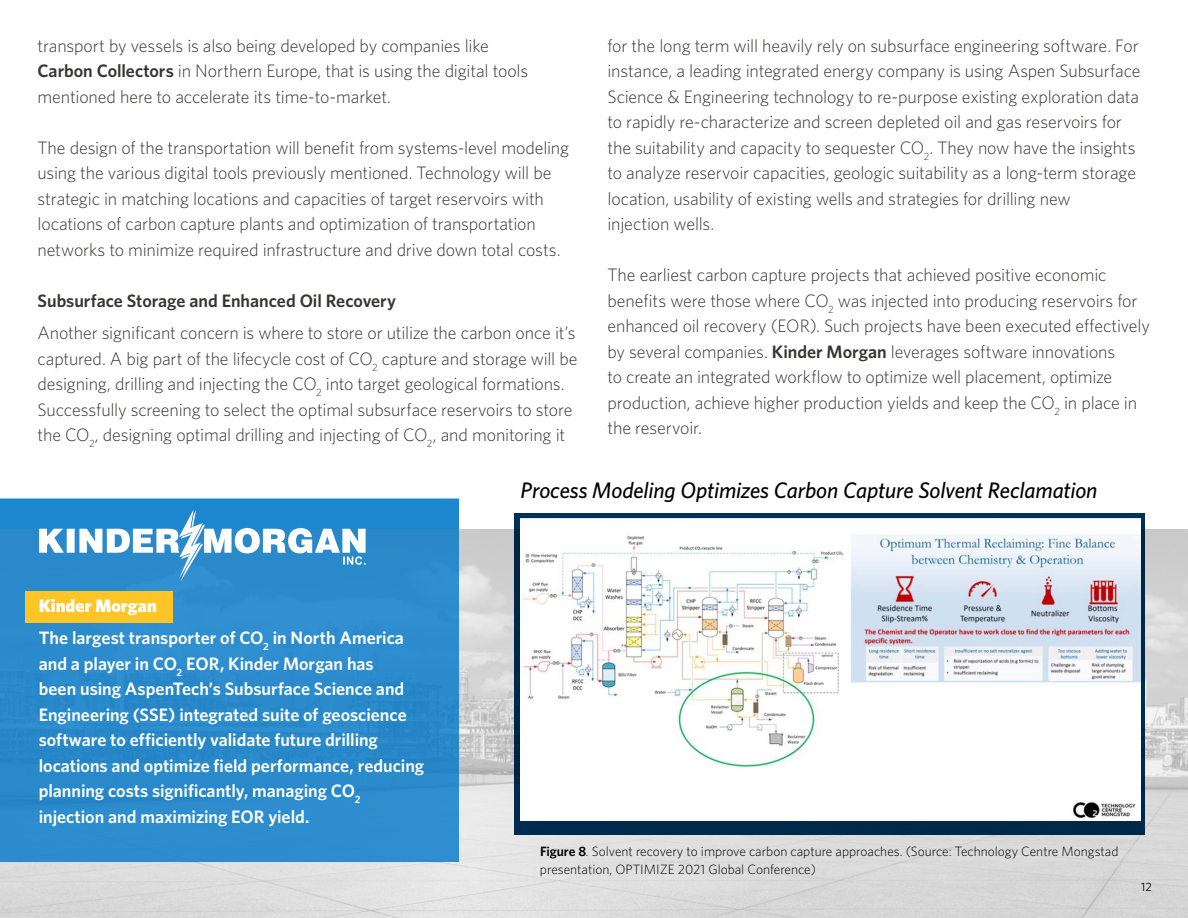
<style>
.page{position:relative;width:1188px;height:918px;background:#fff}
.page>*{position:absolute;margin:0;border:0;box-sizing:border-box;transform-origin:0 0}
.Body_2021{font:italic 500 22.5px "Whitney";letter-spacing:-.005em;color:#000}
.Body_2021-2{font:300 18px/25.5px "Whitney";letter-spacing:-.01em;color:#363534}
.Subhead_Small{font:600 18px/25.5px "Whitney";color:#fff}
.Subhead_Small-2{font:600 18px "Whitney";color:#363534}
.Subhead_Small-3{font:900 18px "Whitney";letter-spacing:.005em;color:#fff}
.t1{font:300 13.5px/18px "Whitney";color:#000}
.t2{font:12px "Whitney";color:#000}
.s1{font-weight:600}
.s2{font-style:italic}
</style>
<div class="page">
<svg style="left:0;top:530px;width:1188px;height:388px;background:#d8d8d9"></svg>
<div style="left:0;top:499px;width:459px;height:362px;background:#2b8bcc"></div>
<img style="left:39px;top:509px;width:327px;height:72px">
<svg style="left:514px;top:513px;width:631px;height:321px;background:#0d3657"></svg>
<img style="left:520px;top:519px;width:620px;height:302px">
<div style="left:25px;top:591px;width:148px;height:32px;background:#ffc425"></div>
<p class="Body_2021-2" style="left:37px;top:32px;width:492px">transport by vessels is also being developed by companies like<br><span class="s1">Carbon Collectors</span> in Northern Europe, that is using the digital tools mentioned here to accelerate its time-to-market.</p>
<p class="Body_2021-2" style="left:37px;top:134px;width:533px">The design of the transportation will benefit from systems-level modeling using the various digital tools previously mentioned. Technology will be strategic in matching locations and capacities of target reservoirs with locations of carbon capture plants and optimization of transportation networks to minimize required infrastructure and drive down total costs.</p>
<p class="Subhead_Small-2" style="left:37px;top:290px;width:360px">Subsurface Storage and Enhanced Oil Recovery</p>
<p class="Body_2021-2" style="left:37px;top:320px;width:542px">Another significant concern is where to store or utilize the carbon once it’s captured. A big part of the lifecycle cost of CO<sub>2</sub> capture and storage will be designing, drilling and injecting the CO<sub>2</sub> into target geological formations.<br>Successfully screening to select the optimal subsurface reservoirs to store the CO<sub>2</sub>, designing optimal drilling and injecting of CO<sub>2</sub>, and monitoring it</p>
<p class="Body_2021-2" style="left:608px;top:32px;width:534px">for the long term will heavily rely on subsurface engineering software. For instance, a leading integrated energy company is using Aspen Subsurface Science &amp; Engineering technology to re-purpose existing exploration data to rapidly re-characterize and screen depleted oil and gas reservoirs for the suitability and capacity to sequester CO<sub>2</sub>. They now have the insights to analyze reservoir capacities, geologic suitability as a long-term storage location, usability of existing wells and strategies for drilling new<br>injection wells.</p>
<p class="Body_2021-2" style="left:607px;top:262px;width:544px">The earliest carbon capture projects that achieved positive economic benefits were those where CO<sub>2</sub> was injected into producing reservoirs for enhanced oil recovery (EOR). Such projects have been executed effectively by several companies. <span class="s1">Kinder Morgan</span> leverages software innovations<br>to create an integrated workflow to optimize well placement, optimize production, achieve higher production yields and keep the CO<sub>2</sub> in place in the reservoir.</p>
<p class="Subhead_Small-3" style="left:39px;top:595px;width:120px">Kinder Morgan</p>
<p class="Subhead_Small" style="left:39px;top:625px;width:387px">The largest transporter of CO<sub>2</sub> in North America and a player in CO<sub>2</sub> EOR, Kinder Morgan has<br>been using AspenTech’s Subsurface Science and Engineering (SSE) integrated suite of geoscience software to efficiently validate future drilling locations and optimize field performance, reducing planning costs significantly, managing CO<sub>2 </sub>injection and maximizing EOR yield.</p>
<p class="Body_2021" style="left:521px;top:477px;width:578px">Process Modeling Optimizes Carbon Capture Solvent Reclamation</p>
<p class="t1" style="left:540px;top:842px;width:580px"><span class="s1">Figure 8</span><span class="s2">.</span> Solvent recovery to improve carbon capture approaches. (Source: Technology Centre Mongstad presentation, OPTIMIZE 2021 Global Conference)</p>
<p class="t2" style="left:1141px;top:880px;width:12px">12</p>
</div>
